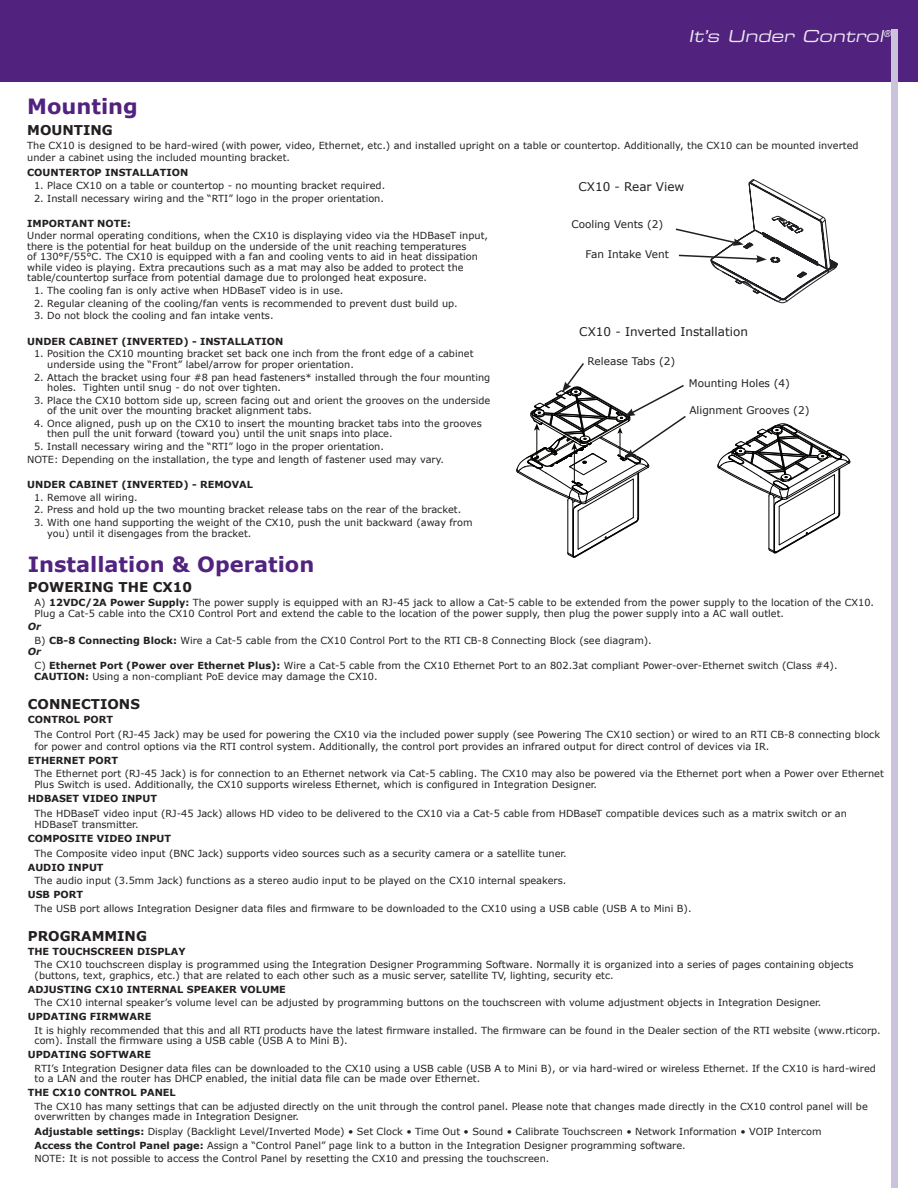
<style>
.page{position:relative;width:918px;height:1188px;background:#fff}
.page>*{position:absolute;margin:0;border:0;box-sizing:border-box;transform-origin:0 0}
.t1{font:700 21px "Verdana";color:#52227f}
.t2{font:italic 16.5px "Eurostile Extended Two";color:#ebe8f2}
.t3{font:700 13.5px "Verdana";color:#231f20}
.t4{font:12px "Verdana";color:#231f20}
.t5{font:10.5px "Verdana";color:#231f20}
.t6{font:9.75px/10.5px "Verdana";color:#231f20}
.t7{font:700 9.75px "Verdana";color:#231f20}
.s1{font-weight:700}
.s2{font-weight:700;font-style:italic}
</style>
<div class="page">
<div style="left:0;top:0;width:918px;height:81px;background:#52227f"></div>
<div style="left:891px;top:29px;width:7px;height:1159px;background:#cbc2dc"></div>
<hr style="left:568px;top:500px;width:1px;height:53px;background:#040503">
<hr style="left:573px;top:510px;width:1px;height:45px;background:#040503">
<hr style="left:578px;top:511px;width:1px;height:38px;background:#040503">
<hr style="left:633px;top:479px;width:1px;height:38px;background:#040503">
<hr style="left:638px;top:473px;width:1px;height:45px;background:#040503">
<hr style="left:769px;top:496px;width:1px;height:53px;background:#040503">
<hr style="left:774px;top:506px;width:1px;height:45px;background:#040503">
<hr style="left:779px;top:507px;width:1px;height:38px;background:#040503">
<hr style="left:834px;top:475px;width:1px;height:38px;background:#040503">
<hr style="left:839px;top:468px;width:1px;height:46px;background:#040503">
<svg style="left:717px;top:423px;width:133px;height:84px"></svg>
<svg style="left:567px;top:517px;width:72px;height:41px"></svg>
<svg style="left:768px;top:513px;width:72px;height:40px"></svg>
<svg style="left:516px;top:363px;width:170px;height:148px"></svg>
<svg style="left:675px;top:179px;width:163px;height:125px"></svg>
<h1 class="t1" style="left:27px;top:92px;width:112px">Mounting</h1>
<h2 class="t2" style="left:688px;top:25px;width:207px">It’s Under Control<sup>®</sup></h2>
<h3 class="t3" style="left:27px;top:121px;width:87px">MOUNTING</h3>
<p class="t6" style="left:27px;top:140px;width:833px;line-height:12px">The CX10 is designed to be hard-wired (with power, video, Ethernet, etc.) and installed upright on a table or countertop. Additionally, the CX10 can be mounted inverted under a cabinet using the included mounting bracket.</p>
<p class="t7" style="left:27px;top:166px;width:163px">COUNTERTOP INSTALLATION</p>
<p class="t6" style="left:34px;top:180px;width:353px">1. Place CX10 on a table or countertop - no mounting bracket required.</p>
<p class="t6" style="left:34px;top:193px;width:351px">2. Install necessary wiring and the “RTI” logo in the proper orientation.</p>
<p class="t7" style="left:27px;top:216px;width:105px">IMPORTANT NOTE:</p>
<p class="t6" style="left:27px;top:231px;width:462px">Under normal operating conditions, when the CX10 is displaying video via the HDBaseT input, there is the potential for heat buildup on the underside of the unit reaching temperatures<br>of 130°F/55°C. The CX10 is equipped with a fan and cooling vents to aid in heat dissipation while video is playing. Extra precautions such as a mat may also be added to protect the table/countertop surface from potential damage due to prolonged heat exposure.</p>
<p class="t6" style="left:34px;top:285px;width:311px">1. The cooling fan is only active when HDBaseT video is in use.</p>
<p class="t6" style="left:34px;top:298px;width:425px">2. Regular cleaning of the cooling/fan vents is recommended to prevent dust build up.</p>
<p class="t6" style="left:34px;top:311px;width:241px">3. Do not block the cooling and fan intake vents.</p>
<p class="t7" style="left:27px;top:334px;width:258px">UNDER CABINET (INVERTED) - INSTALLATION</p>
<p class="t6" style="left:47px;top:349px;width:428px;text-indent:-13px">1. Position the CX10 mounting bracket set back one inch from the front edge of a cabinet underside using the “Front” label/arrow for proper orientation.</p>
<p class="t6" style="left:47px;top:372px;width:444px;text-indent:-13px">2. Attach the bracket using four #8 pan head fasteners* installed through the four mounting holes. Tighten until snug - do not over tighten.</p>
<p class="t6" style="left:47px;top:395px;width:445px;text-indent:-13px">3. Place the CX10 bottom side up, screen facing out and orient the grooves on the underside of the unit over the mounting bracket alignment tabs.</p>
<p class="t6" style="left:47px;top:418px;width:436px;text-indent:-13px">4. Once aligned, push up on the CX10 to insert the mounting bracket tabs into the grooves then pull the unit forward (toward you) until the unit snaps into place.</p>
<p class="t6" style="left:27px;top:440px;width:418px;line-height:12.6px;text-indent:7px">5. Install necessary wiring and the “RTI” logo in the proper orientation.<br>NOTE: Depending on the installation, the type and length of fastener used may vary.</p>
<p class="t7" style="left:27px;top:478px;width:227px">UNDER CABINET (INVERTED) - REMOVAL</p>
<p class="t6" style="left:34px;top:492px;width:105px">1. Remove all wiring.</p>
<p class="t6" style="left:34px;top:504px;width:429px">2. Press and hold up the two mounting bracket release tabs on the rear of the bracket.</p>
<p class="t6" style="left:47px;top:517px;width:427px;text-indent:-13px">3. With one hand supporting the weight of the CX10, push the unit backward (away from you) until it disengages from the bracket.</p>
<h1 class="t1" style="left:28px;top:549px;width:288px">Installation &amp; Operation</h1>
<p class="t4" style="left:578px;top:178px;width:107px">CX10 - Rear View</p>
<p class="t5" style="left:571px;top:217px;width:93px">Cooling Vents (2)</p>
<p class="t5" style="left:586px;top:247px;width:85px">Fan Intake Vent</p>
<p class="t4" style="left:579px;top:323px;width:170px">CX10 - Inverted Installation</p>
<p class="t5" style="left:588px;top:354px;width:89px">Release Tabs (2)</p>
<p class="t5" style="left:689px;top:376px;width:103px">Mounting Holes (4)</p>
<p class="t5" style="left:689px;top:403px;width:122px">Alignment Grooves (2)</p>
<h3 class="t3" style="left:28px;top:578px;width:166px">POWERING THE CX10</h3>
<p class="t6" style="left:35px;top:597px;width:841px">A) <span class="s1">12VDC/2A Power Supply:</span> The power supply is equipped with an RJ-45 jack to allow a Cat-5 cable to be extended from the power supply to the location of the CX10.<br>Plug a Cat-5 cable into the CX10 Control Port and extend the cable to the location of the power supply, then plug the power supply into a AC wall outlet.</p>
<p class="t6" style="left:35px;top:620px;width:619px;line-height:13.8px;text-indent:-7px"><span class="s2">Or<br></span>B) <span class="s1">CB-8 Connecting Block:</span> Wire a Cat-5 cable from the CX10 Control Port to the RTI CB-8 Connecting Block (see diagram).</p>
<p class="t6" style="left:35px;top:644px;width:804px;line-height:14.5px;text-indent:-7px"><span class="s2">Or<br></span>C) <span class="s1">Ethernet Port (Power over Ethernet Plus):</span> Wire a Cat-5 cable from the CX10 Ethernet Port to an 802.3at compliant Power-over-Ethernet switch (Class #4).</p>
<p class="t6" style="left:34px;top:672px;width:345px"><span class="s1">CAUTION:</span> Using a non-compliant PoE device may damage the CX10.</p>
<h3 class="t3" style="left:28px;top:695px;width:114px">CONNECTIONS</h3>
<p class="t7" style="left:28px;top:713px;width:87px">CONTROL PORT</p>
<p class="t6" style="left:35px;top:729px;width:847px;line-height:11.7px">The Control Port (RJ-45 Jack) may be used for powering the CX10 via the included power supply (see Powering The CX10 section) or wired to an RTI CB-8 connecting block for power and control options via the RTI control system. Additionally, the control port provides an infrared output for direct control of devices via IR.</p>
<p class="t7" style="left:28px;top:753px;width:92px">ETHERNET PORT</p>
<p class="t6" style="left:34px;top:768px;width:851px">The Ethernet port (RJ-45 Jack) is for connection to an Ethernet network via Cat-5 cabling. The CX10 may also be powered via the Ethernet port when a Power over Ethernet<br>Plus Switch is used. Additionally, the CX10 supports wireless Ethernet, which is configured in Integration Designer.</p>
<p class="t7" style="left:28px;top:792px;width:131px">HDBASET VIDEO INPUT</p>
<p class="t6" style="left:35px;top:807px;width:814px;line-height:11.2px">The HDBaseT video input (RJ-45 Jack) allows HD video to be delivered to the CX10 via a Cat-5 cable from HDBaseT compatible devices such as a matrix switch or an<br>HDBaseT transmitter.</p>
<p class="t7" style="left:28px;top:832px;width:145px">COMPOSITE VIDEO INPUT</p>
<p class="t6" style="left:35px;top:848px;width:534px">The Composite video input (BNC Jack) supports video sources such as a security camera or a satellite tuner.</p>
<p class="t7" style="left:28px;top:860px;width:77px">AUDIO INPUT</p>
<p class="t6" style="left:35px;top:876px;width:533px">The audio input (3.5mm Jack) functions as a stereo audio input to be played on the CX10 internal speakers.</p>
<p class="t7" style="left:28px;top:888px;width:57px">USB PORT</p>
<p class="t6" style="left:35px;top:903px;width:658px">The USB port allows Integration Designer data files and firmware to be downloaded to the CX10 using a USB cable (USB A to Mini B).</p>
<h3 class="t3" style="left:28px;top:926px;width:121px">PROGRAMMING</h3>
<p class="t7" style="left:28px;top:944px;width:159px">THE TOUCHSCREEN DISPLAY</p>
<p class="t6" style="left:35px;top:959px;width:821px">The CX10 touchscreen display is programmed using the Integration Designer Programming Software. Normally it is organized into a series of pages containing objects (buttons, text, graphics, etc.) that are related to each other such as a music server, satellite TV, lighting, security etc.</p>
<p class="t7" style="left:28px;top:982px;width:260px">ADJUSTING CX10 INTERNAL SPEAKER VOLUME</p>
<p class="t6" style="left:35px;top:997px;width:788px">The CX10 internal speaker’s volume level can be adjusted by programming buttons on the touchscreen with volume adjustment objects in Integration Designer.</p>
<p class="t7" style="left:28px;top:1010px;width:125px">UPDATING FIRMWARE</p>
<p class="t6" style="left:35px;top:1025px;width:848px">It is highly recommended that this and all RTI products have the latest firmware installed. The firmware can be found in the Dealer section of the RTI website (www.rticorp. com). Install the firmware using a USB cable (USB A to Mini B).</p>
<p class="t7" style="left:28px;top:1048px;width:125px">UPDATING SOFTWARE</p>
<p class="t6" style="left:35px;top:1063px;width:843px">RTI’s Integration Designer data files can be downloaded to the CX10 using a USB cable (USB A to Mini B), or via hard-wired or wireless Ethernet. If the CX10 is hard-wired to a LAN and the router has DHCP enabled, the initial data file can be made over Ethernet.</p>
<p class="t7" style="left:28px;top:1086px;width:150px">THE CX10 CONTROL PANEL</p>
<p class="t6" style="left:35px;top:1101px;width:835px">The CX10 has many settings that can be adjusted directly on the unit through the control panel. Please note that changes made directly in the CX10 control panel will be overwritten by changes made in Integration Designer.</p>
<p class="t6" style="left:34px;top:1124px;width:789px;line-height:13.8px"><span class="s1">Adjustable settings:</span> Display (Backlight Level/Inverted Mode) • Set Clock • Time Out • Sound • Calibrate Touchscreen • Network Information • VOIP Intercom<br><span class="s1">Access the Control Panel page:</span> Assign a “Control Panel” page link to a button in the Integration Designer programming software.<br>NOTE: It is not possible to access the Control Panel by resetting the CX10 and pressing the touchscreen.</p>
</div>
